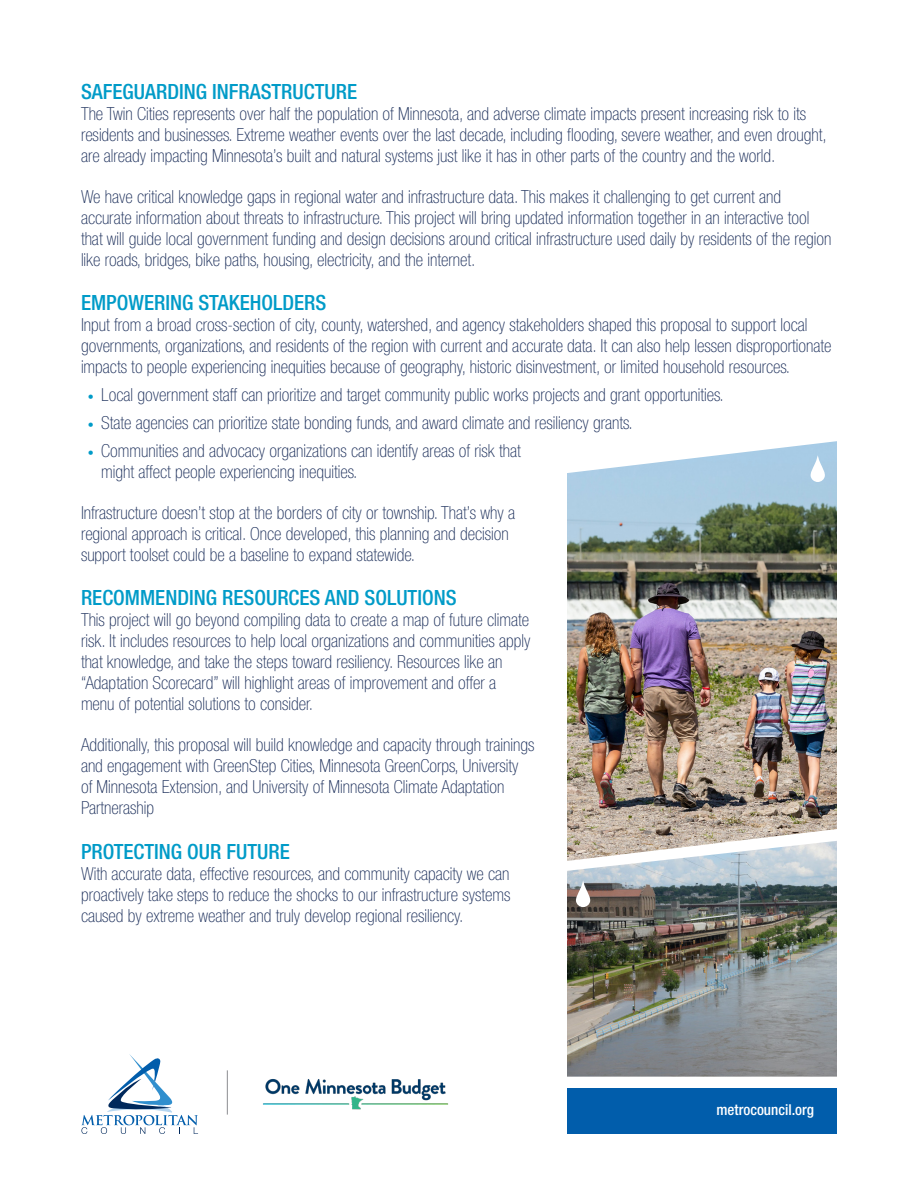
<style>
.page{position:relative;width:918px;height:1188px;background:#fff}
.page>*{position:absolute;margin:0;border:0;box-sizing:border-box;transform-origin:0 0}
.Body{font:500 condensed 21px "Helvetica Neue LT Std";color:#009bc8}
.Body-2{font:100 condensed 18px/21px "Helvetica Neue LT Std";color:#1b2e5a}
.t1{font:500 condensed 15px "Helvetica Neue LT Std";color:#fff}
.s1{font-size:12px;color:#009bc8}
</style>
<div class="page">
<svg style="left:81px;top:1054px;width:117px;height:80px"></svg>
<div style="left:567px;top:1089px;width:270px;height:45px;background:#015dab"></div>
<img style="left:567px;top:441px;width:270px;height:400px">
<img style="left:567px;top:841px;width:270px;height:236px">
<svg style="left:576px;top:880px;width:14px;height:27px"></svg>
<svg style="left:811px;top:455px;width:14px;height:27px"></svg>
<img style="left:263px;top:1079px;width:185px;height:31px">
<hr style="left:227px;top:1070px;width:1px;height:45px;background:#8b8d90">
<p class="Body" style="left:81px;top:79px;width:278px">SAFEGUARDING INFRASTRUCTURE</p>
<p class="Body-2" style="left:81px;top:103px;width:747px">The Twin Cities represents over half the population of Minnesota, and adverse climate impacts present increasing risk to its residents and businesses. Extreme weather events over the last decade, including flooding, severe weather, and even drought, are already impacting Minnesota’s built and natural systems just like it has in other parts of the country and the world.</p>
<p class="Body-2" style="left:81px;top:186px;width:752px">We have critical knowledge gaps in regional water and infrastructure data. This makes it challenging to get current and accurate information about threats to infrastructure. This project will bring updated information together in an interactive tool that will guide local government funding and design decisions around critical infrastructure used daily by residents of the region like roads, bridges, bike paths, housing, electricity, and the internet.</p>
<p class="Body" style="left:81px;top:291px;width:247px">EMPOWERING STAKEHOLDERS</p>
<p class="Body-2" style="left:81px;top:315px;width:752px">Input from a broad cross-section of city, county, watershed, and agency stakeholders shaped this proposal to support local governments, organizations, and residents of the region with current and accurate data. It can also help lessen disproportionate impacts to people experiencing inequities because of geography, historic disinvestment, or limited household resources.</p>
<p class="Body-2" style="left:88px;top:384px;width:638px"><span class="s1">•</span> Local government staff can prioritize and target community public works projects and grant opportunities.</p>
<p class="Body-2" style="left:88px;top:412px;width:546px"><span class="s1">•</span> State agencies can prioritize state bonding funds, and award climate and resiliency grants.</p>
<p class="Body-2" style="left:101px;top:440px;width:421px;text-indent:-14px"><span class="s1">•</span> Communities and advocacy organizations can identify areas of risk that might affect people experiencing inequities.</p>
<p class="Body-2" style="left:81px;top:502px;width:436px">Infrastructure doesn’t stop at the borders of city or township. That’s why a regional approach is critical. Once developed, this planning and decision support toolset could be a baseline to expand statewide.</p>
<p class="Body" style="left:81px;top:585px;width:377px">RECOMMENDING RESOURCES AND SOLUTIONS</p>
<p class="Body-2" style="left:81px;top:609px;width:451px">This project will go beyond compiling data to create a map of future climate risk. It includes resources to help local organizations and communities apply that knowledge, and take the steps toward resiliency. Resources like an “Adaptation Scorecard” will highlight areas of improvement and offer a menu of potential solutions to consider.</p>
<p class="Body-2" style="left:81px;top:735px;width:455px">Additionally, this proposal will build knowledge and capacity through trainings and engagement with GreenStep Cities, Minnesota GreenCorps, University<br>of Minnesota Extension, and University of Minnesota Climate Adaptation Partneraship</p>
<p class="Body" style="left:81px;top:839px;width:210px">PROTECTING OUR FUTURE</p>
<p class="Body-2" style="left:81px;top:863px;width:431px;text-align:justify">With accurate data, effective resources, and community capacity we can proactively take steps to reduce the shocks to our infrastructure systems caused by extreme weather and truly develop regional resiliency.</p>
<p class="t1" style="left:716px;top:1101px;width:99px">metrocouncil.org</p>
</div>
